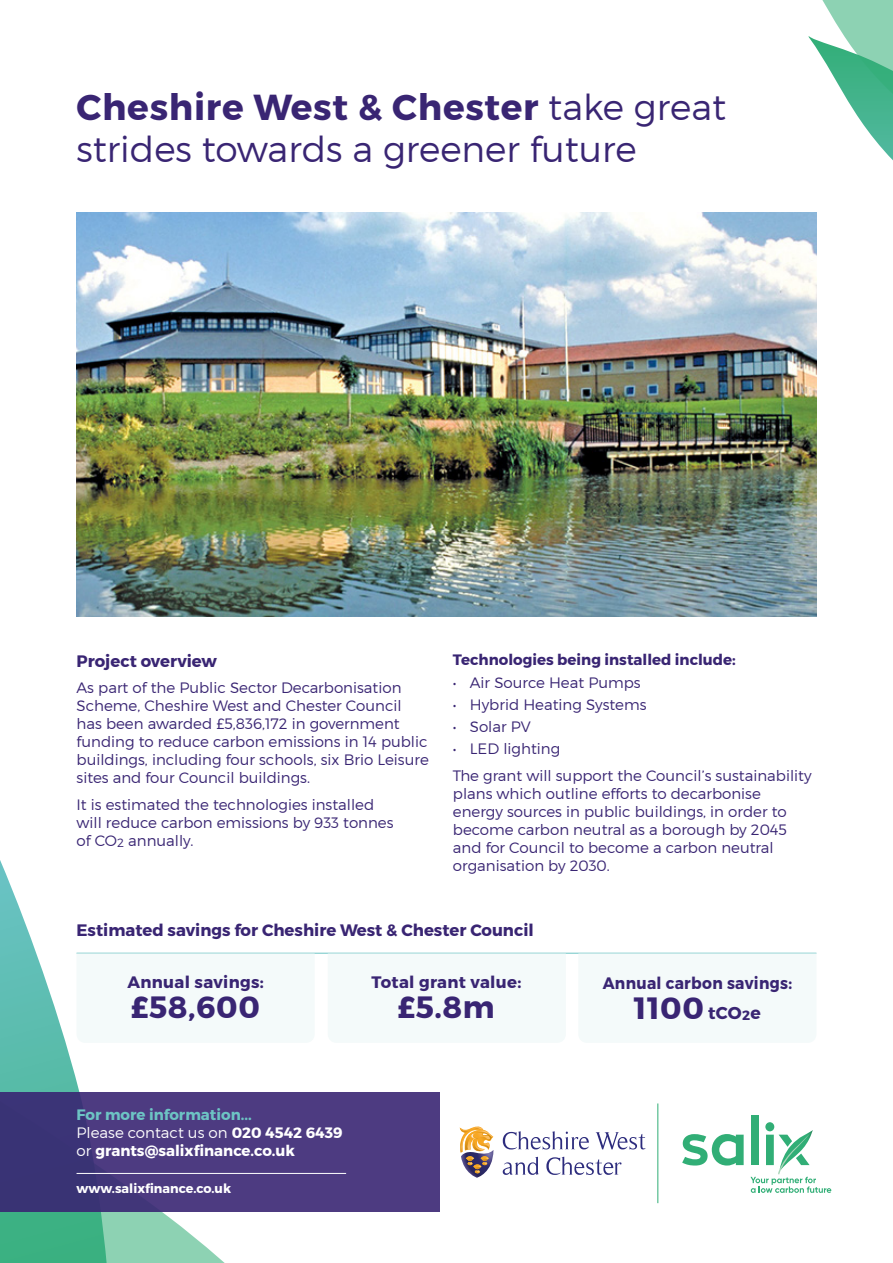
<style>
.page{position:relative;width:893px;height:1263px;background:#fff}
.page>*{position:absolute;margin:0;border:0;box-sizing:border-box;transform-origin:0 0}
.t1{font:300 36px/42px "Montserrat";color:#392573}
.t2{font:700 30.75px "Montserrat";letter-spacing:.02em;color:#392573}
.t3{font:700 16.5px "Montserrat";color:#392573}
.t4{font:700 16.5px "Montserrat";letter-spacing:.02em;color:#392573}
.t5{font:700 16.5px "Montserrat";letter-spacing:.02em;color:#392573;scale:.94 1}
.t6{font:300 15px/18px "Montserrat";color:#392573}
.t7{font:700 15px/18px "Montserrat";color:#fff}
.t8{font:700 15px "Montserrat";color:#392573}
.t9{font:700 12.75px "Montserrat";color:#fff}
.s1{font-weight:700}
.s2{color:#6dc4c4}
.s3{font-weight:300}
.s4{font-size:17.25px}
.s5{font-size:13.5px}
</style>
<div class="page">
<svg style="left:0;top:883px;width:249px;height:380px"></svg>
<svg style="left:473px;top:212px;width:43px;height:1px"></svg>
<svg style="left:796px;top:0;width:97px;height:237px"></svg>
<svg style="left:682px;top:1134px;width:62px;height:31px"></svg>
<div style="left:751px;top:1116px;width:8px;height:49px;background:#31ae76"></div>
<svg style="left:750px;top:1122px;width:81px;height:71px"></svg>
<hr style="left:657px;top:1103px;width:1px;height:100px;background:#31ae76">
<div style="left:0;top:1092px;width:440px;height:120px;background:linear-gradient(to right,#3f3578,#533d84)"></div>
<hr style="left:77px;top:1173px;width:269px;height:1px;background:#fff">
<img style="left:77px;top:213px;width:739px;height:403px">
<svg style="left:503px;top:1131px;width:86px;height:18px"></svg>
<svg style="left:596px;top:1132px;width:49px;height:17px"></svg>
<svg style="left:503px;top:1157px;width:36px;height:18px"></svg>
<svg style="left:546px;top:1157px;width:75px;height:18px"></svg>
<svg style="left:459px;top:1126px;width:34px;height:52px"></svg>
<hr style="left:77px;top:953px;width:739px;height:1px;background:#6dc4c4">
<div style="left:77px;top:953px;width:238px;height:90px;background:#f4fafa"></div>
<div style="left:328px;top:953px;width:238px;height:89px;background:#f4fafa"></div>
<div style="left:578px;top:953px;width:238px;height:89px;background:#f4fafa"></div>
<p class="t1" style="left:77px;top:85px;width:651px"><span class="s1">Cheshire West &amp; Chester</span> take great strides towards a greener future</p>
<p class="t3" style="left:77px;top:651px;width:142px">Project overview</p>
<p class="t6" style="left:77px;top:679px;width:354px">As part of the Public Sector Decarbonisation Scheme, Cheshire West and Chester Council has been awarded £5,836,172 in government funding to reduce carbon emissions in 14 public buildings, including four schools, six Brio Leisure sites and four Council buildings.</p>
<p class="t6" style="left:77px;top:795px;width:319px">It is estimated the technologies installed will reduce carbon emissions by 933 tonnes of CO<sub>2</sub> annually.</p>
<p class="t8" style="left:453px;top:651px;width:284px">Technologies being installed include:</p>
<p class="t6" style="left:453px;top:673px;width:189px">• Air Source Heat Pumps</p>
<p class="t6" style="left:453px;top:695px;width:195px">• Hybrid Heating Systems</p>
<p class="t6" style="left:453px;top:717px;width:79px">• Solar PV</p>
<p class="t6" style="left:453px;top:740px;width:109px">• LED lighting</p>
<p class="t6" style="left:453px;top:766px;width:360px">The grant will support the Council’s sustainability plans which outline efforts to decarbonise energy sources in public buildings, in order to become carbon neutral as a borough by 2045 and for Council to become a carbon neutral organisation by 2030.</p>
<p class="t3" style="left:77px;top:920px;width:459px">Estimated savings for Cheshire West &amp; Chester Council</p>
<p class="t4" style="left:371px;top:972px;width:151px">Total grant value:</p>
<p class="t2" style="left:398px;top:988px;width:98px">£5.8m</p>
<p class="t4" style="left:127px;top:972px;width:138px">Annual savings:</p>
<p class="t2" style="left:131px;top:988px;width:130px">£58,600</p>
<p class="t7" style="left:77px;top:1105px;width:267px"><span class="s2">For more information...<br></span><span class="s3">Please contact us on</span> 020 4542 6439 <span class="s3">or</span> grants@salixfinance.co.uk</p>
<p class="t9" style="left:77px;top:1181px;width:156px">www.salixfinance.co.uk</p>
<p class="t5" style="left:603px;top:972px;width:203px">Annual carbon savings:</p>
<p class="t2" style="left:634px;top:989px;width:129px">1100 <span class="s4">tCO</span><span class="s5">2</span><span class="s4">e</span></p>
</div>
